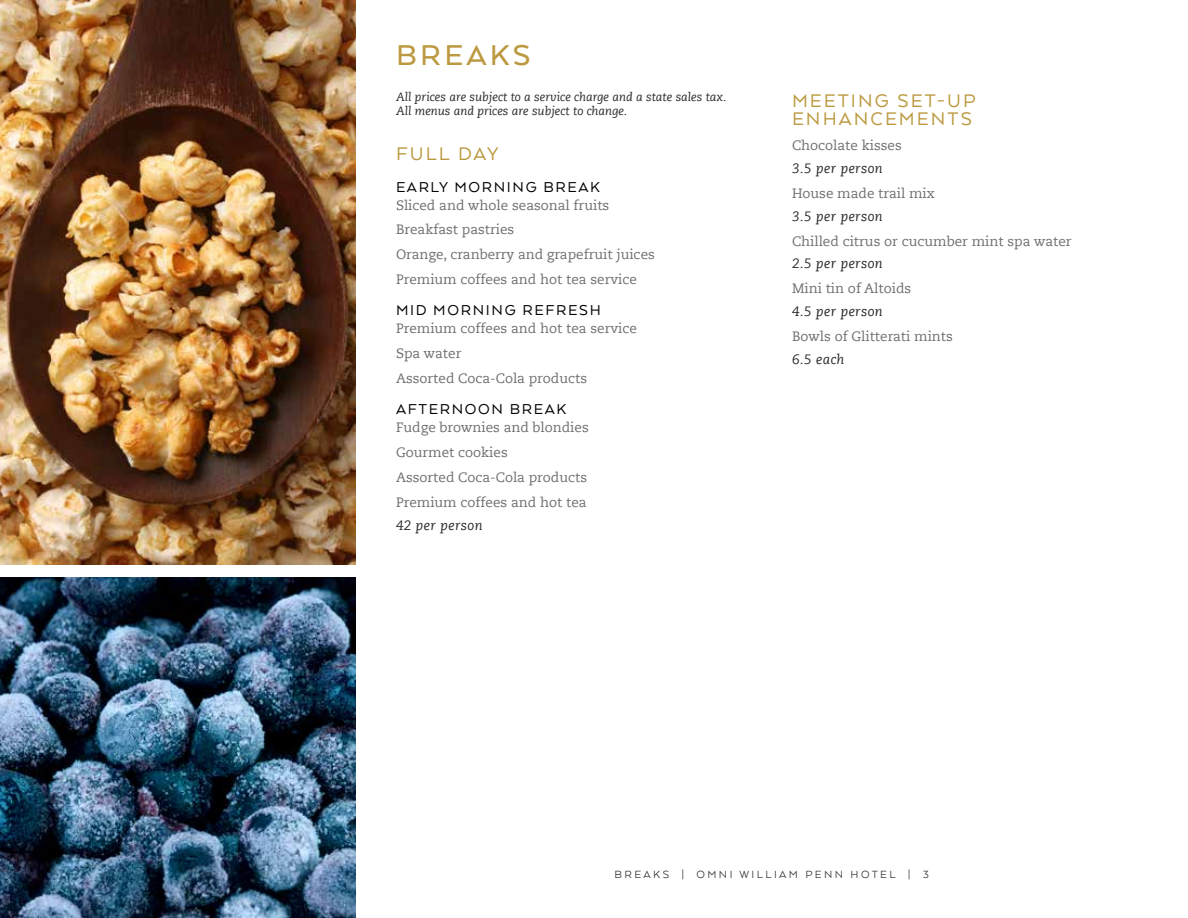
<style>
.page{position:relative;width:1188px;height:918px;background:#fff}
.page>*{position:absolute;margin:0;border:0;box-sizing:border-box;transform-origin:0 0}
.t1{font:500 33px "Arquitecta";letter-spacing:.1em;color:#bc9940}
.t2{font:21px/18px "Arquitecta";letter-spacing:.1em;color:#bc9940}
.t3{font:16.5px "Arquitecta";letter-spacing:.1em;color:#000}
.t4{font:13.5px/24.8px "Caecilia Com 55 Roman";color:#6d6e71}
.t5{font:italic 13.5px "Caecilia Com 56";letter-spacing:.03em;color:#292829}
.t6{font:italic 12px/14.4px "Caecilia Com 56";color:#292829}
.t7{font:12px "Arquitecta";letter-spacing:.2em;color:#292829}
</style>
<div class="page">
<img style="left:0;top:0;width:356px;height:565px">
<img style="left:0;top:578px;width:356px;height:340px">
<h1 class="t1" style="left:396px;top:35px;width:136px">BREAKS</h1>
<p class="t6" style="left:396px;top:89px;width:332px">All prices are subject to a service charge and a state sales tax.<br>All menus and prices are subject to change.</p>
<h2 class="t2" style="left:396px;top:144px;width:104px">FULL DAY</h2>
<p class="t3" style="left:396px;top:177px;width:206px">EARLY MORNING BREAK</p>
<p class="t4" style="left:396px;top:192px;width:260px">Sliced and whole seasonal fruits<br>Breakfast pastries<br>Orange, cranberry and grapefruit juices<br>Premium coffees and hot tea service</p>
<p class="t3" style="left:396px;top:300px;width:206px">MID MORNING REFRESH</p>
<p class="t4" style="left:396px;top:316px;width:242px">Premium coffees and hot tea service<br>Spa water<br>Assorted Coca-Cola products</p>
<p class="t3" style="left:396px;top:399px;width:172px">AFTERNOON BREAK</p>
<p class="t4" style="left:396px;top:415px;width:194px">Fudge brownies and blondies<br>Gourmet cookies<br>Assorted Coca-Cola products<br>Premium coffees and hot tea</p>
<p class="t5" style="left:396px;top:516px;width:88px">42 per person</p>
<h2 class="t2" style="left:792px;top:91px;width:185px">MEETING SET-UP<br>ENHANCEMENTS</h2>
<p class="t4" style="left:792px;top:133px;width:111px">Chocolate kisses</p>
<p class="t5" style="left:792px;top:160px;width:92px">3.5 per person</p>
<p class="t4" style="left:792px;top:181px;width:144px">House made trail mix</p>
<p class="t5" style="left:792px;top:207px;width:92px">3.5 per person</p>
<p class="t4" style="left:792px;top:228px;width:281px">Chilled citrus or cucumber mint spa water</p>
<p class="t5" style="left:792px;top:255px;width:92px">2.5 per person</p>
<p class="t4" style="left:792px;top:276px;width:121px">Mini tin of Altoids</p>
<p class="t5" style="left:792px;top:303px;width:92px">4.5 per person</p>
<p class="t4" style="left:792px;top:324px;width:162px">Bowls of Glitterati mints</p>
<p class="t5" style="left:792px;top:351px;width:54px">6.5 each</p>
<p class="t7" style="left:615px;top:866px;width:20px">BREAKS</p>
<p class="t7" style="left:681px;top:866px;width:249px">| OMNI WILLIAM PENN HOTEL | 3</p>
</div>
